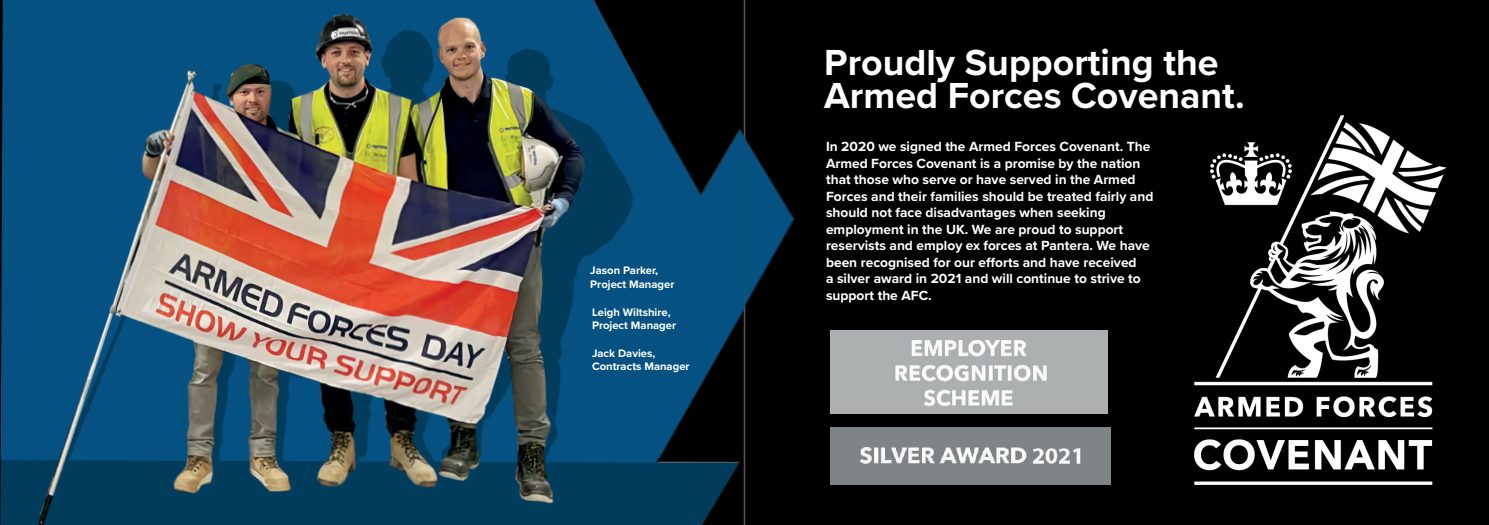
<style>
.page{position:relative;width:1489px;height:525px;background:#fff}
.page>*{position:absolute;margin:0;border:0;box-sizing:border-box;transform-origin:0 0}
.t1{font:700 37.5px "Proxima Nova";color:#fff}
.t2{font:700 13.75px/16.5px "Proxima Nova";color:#fff}
.t3{font:700 11.25px "Proxima Nova";color:#fff}
</style>
<div class="page">
<img style="left:0;top:0;width:744px;height:524px">
<div style="left:744px;top:0;width:744px;height:524px;background:#000"></div>
<img style="left:1194px;top:116px;width:252px;height:368px">
<img style="left:830px;top:330px;width:276px;height:83px">
<img style="left:830px;top:427px;width:280px;height:57px">
<p class="t3" style="left:590px;top:262px;width:69px">Jason Parker,</p>
<p class="t3" style="left:590px;top:275px;width:86px">Project Manager</p>
<p class="t3" style="left:592px;top:303px;width:80px">Leigh Wiltshire,</p>
<p class="t3" style="left:592px;top:317px;width:86px">Project Manager</p>
<p class="t3" style="left:592px;top:344px;width:65px">Jack Davies,</p>
<p class="t3" style="left:592px;top:357px;width:99px">Contracts Manager</p>
<p class="t1" style="left:824px;top:34px;width:396px">Proudly Supporting the</p>
<p class="t1" style="left:824px;top:68px;width:422px">Armed Forces Covenant.</p>
<p class="t2" style="left:826px;top:138px;width:329px">In 2020 we signed the Armed Forces Covenant. The Armed Forces Covenant is a promise by the nation that those who serve or have served in the Armed Forces and their families should be treated fairly and should not face disadvantages when seeking</p>
<p class="t2" style="left:826px;top:220px;width:325px">employment in the UK. We are proud to support reservists and employ ex forces at Pantera. We have been recognised for our efforts and have received<br>a silver award in 2021 and will continue to strive to support the AFC.</p>
</div>
